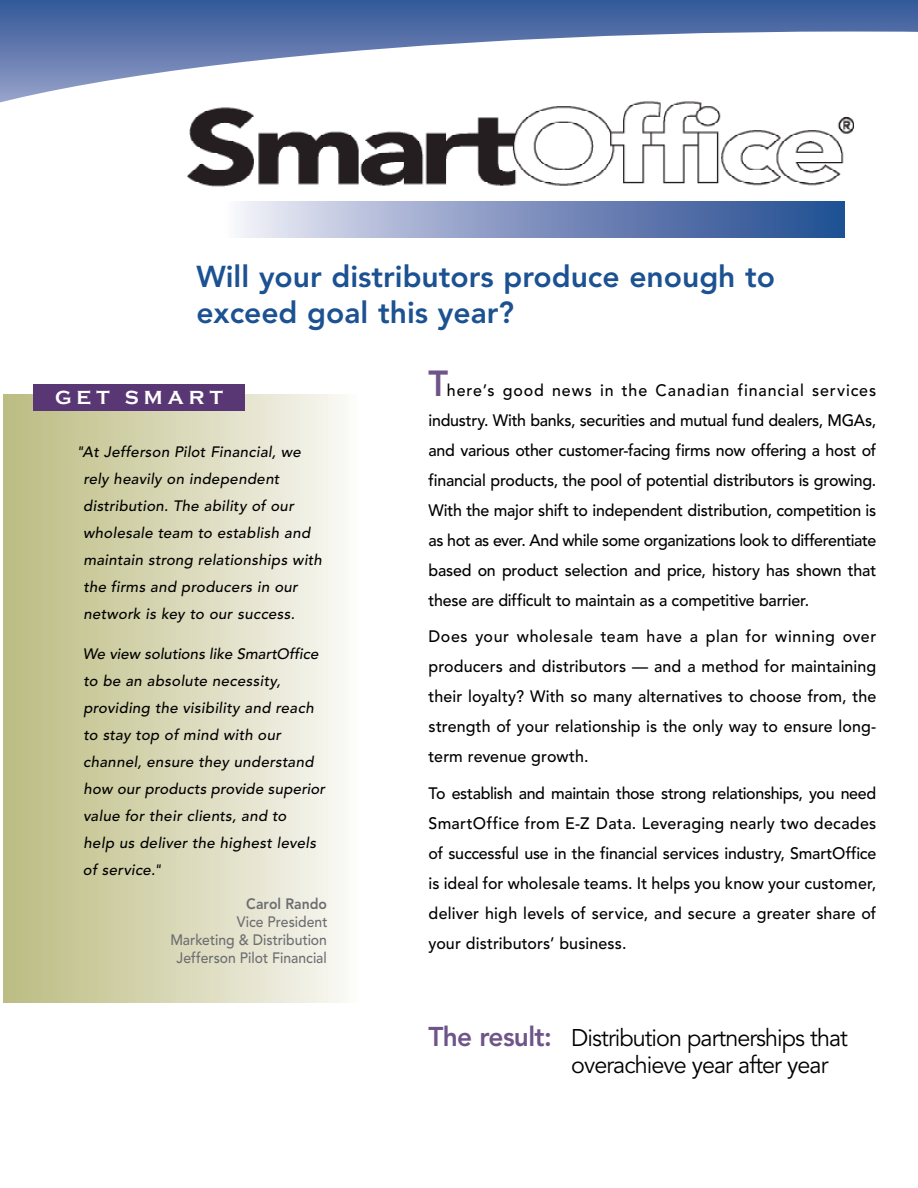
<style>
.page{position:relative;width:918px;height:1188px;background:#fff}
.page>*{position:absolute;margin:0;border:0;box-sizing:border-box;transform-origin:0 0}
.t1{font:800 30px/36px "Avenir LT Std";color:#1c5192}
.t2{font:24px/27px "Avenir LT Std";letter-spacing:-.04em;color:#000}
.t3{font:700 19.5px "Copperplate Gothic";letter-spacing:.26em;color:#fff}
.t4{font:500 16.5px/30px "Avenir LT Std";color:#000;text-align:justify}
.t5{font:italic 500 15px/27px "Avenir LT Std";letter-spacing:.02em;color:#000}
.t6{font:500 15px/18px "Avenir LT Std";color:#6d6e71;text-align:right;scale:.93 1}
.s1{font-weight:800}
.s2{font-weight:800;font-size:36px;color:#6f5489}
.s3{font-weight:800;font-size:27px;color:#6f5489}
</style>
<div class="page">
<svg style="left:0;top:0;width:918px;height:32px;background:#42639f"></svg>
<svg style="left:0;top:32px;width:845px;height:206px"></svg>
<div style="left:0;top:395px;width:358px;height:608px;background:linear-gradient(to right,#baba7e,#faf9f5)"></div>
<div style="left:33px;top:384px;width:212px;height:27px;background:#593674"></div>
<hr style="left:0;top:328px;width:3px;height:806px;background:#fff">
<svg style="left:202px;top:202px;width:642px;height:36px;background:#889ac3"></svg>
<img style="left:187px;top:100px;width:667px;height:88px">
<p class="t1" style="left:196px;top:259px;width:580px">Will your distributors produce enough to exceed goal this year?</p>
<p class="t3" style="left:55px;top:386px;width:169px">GET SMART</p>
<p class="t5" style="left:83px;top:439px;width:240px;text-indent:-7px">"At Jefferson Pilot Financial, we rely heavily on independent distribution. The ability of our wholesale team to establish and maintain strong relationships with the firms and producers in our network is key to our success.</p>
<p class="t5" style="left:83px;top:641px;width:244px">We view solutions like SmartOffice to be an absolute necessity, providing the visibility and reach to stay top of mind with our channel, ensure they understand how our products provide superior value for their clients, and to<br>help us deliver the highest levels of service."</p>
<p class="t6" style="left:170px;top:895px;width:171px"><span class="s1">Carol Rando<br></span>Vice President<br>Marketing &amp; Distribution<br>Jefferson Pilot Financial</p>
<p class="t4" style="left:429px;top:375px;width:449px"><span class="s2">T</span>here’s good news in the Canadian financial services industry. With banks, securities and mutual fund dealers, MGAs, and various other customer-facing firms now offering a host of financial products, the pool of potential distributors is growing.<br>With the major shift to independent distribution, competition is as hot as ever. And while some organizations look to differentiate based on product selection and price, history has shown that these are difficult to maintain as a competitive barrier.</p>
<p class="t4" style="left:429px;top:622px;width:449px">Does your wholesale team have a plan for winning over producers and distributors — and a method for maintaining their loyalty? With so many alternatives to choose from, the strength of your relationship is the only way to ensure long&shy;term revenue growth.</p>
<p class="t4" style="left:429px;top:779px;width:449px">To establish and maintain those strong relationships, you need SmartOffice from E-Z Data. Leveraging nearly two decades of successful use in the financial services industry, SmartOffice is ideal for wholesale teams. It helps you know your customer, deliver high levels of service, and secure a greater share of your distributors’ business.</p>
<p class="t2" style="left:571px;top:1025px;width:278px;text-indent:-143px"><span class="s3">The result:</span> Distribution partnerships that overachieve year after year</p>
</div>
